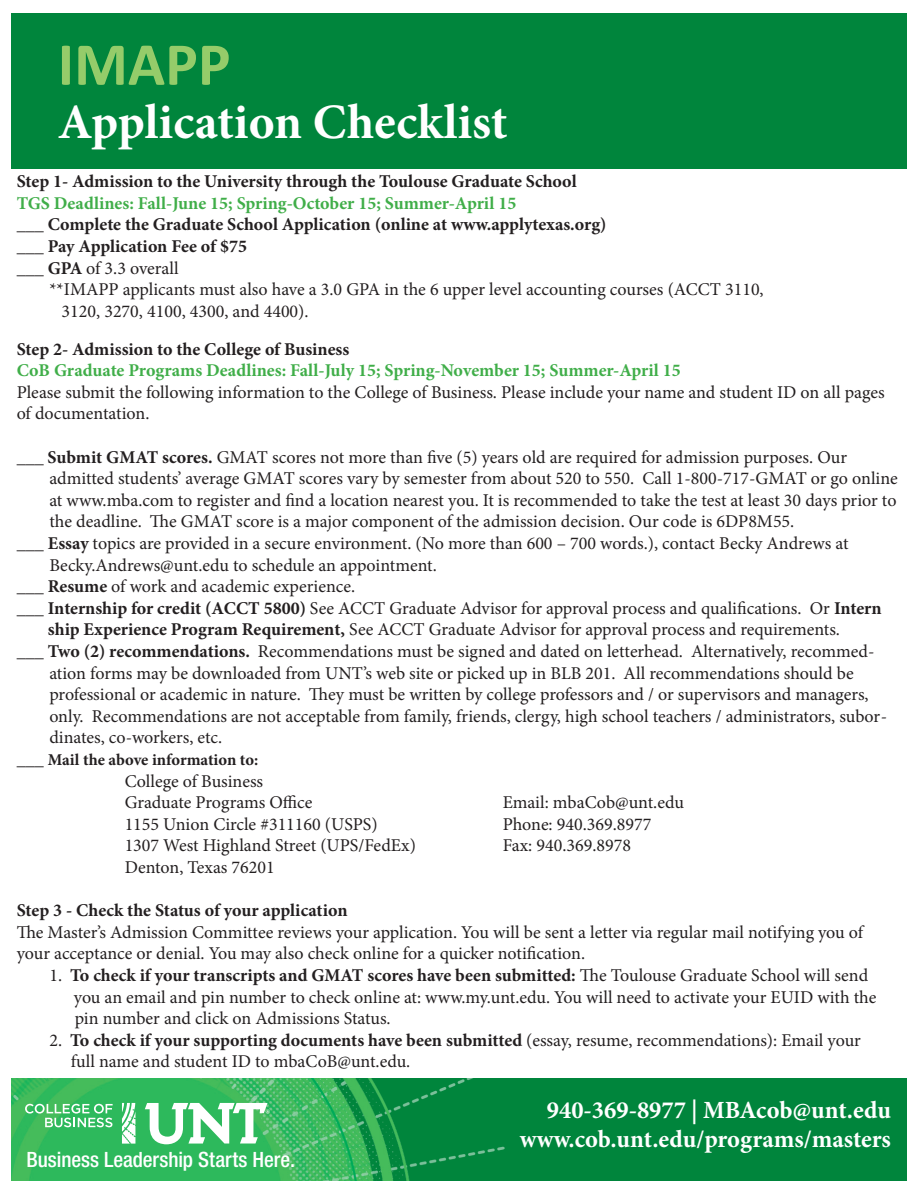
<style>
.page{position:relative;width:918px;height:1188px;background:#fff}
.page>*{position:absolute;margin:0;border:0;box-sizing:border-box;transform-origin:0 0}
.t1{font:700 61.5px "Calibri";color:#95cc6a}
.t2{font:700 49.5px "Minion Pro";color:#fff}
.t3{font:700 24.75px/28.8px "Minion Pro";color:#fff;text-align:right}
.t4{font:500 condensed 21.15px "Helvetica Neue LT Std";letter-spacing:-.005em;color:#fff}
.t5{font:18px/21.6px "Minion Pro";color:#231f20}
.t6{font:700 18px "Minion Pro";color:#231f20}
.t7{font:700 18px "Minion Pro";color:#40ae49}
.t8{font:700 16.5px "Minion Pro";letter-spacing:-.005em;color:#231f20}
.s1{font-weight:400}
.s2{font-weight:700}
.s3{font-weight:400;font-size:18px}
</style>
<div class="page">
<div style="left:11px;top:1078px;width:896px;height:103px;background:#00853c"></div>
<img style="left:11px;top:1078px;width:494px;height:103px">
<div style="left:11px;top:14px;width:896px;height:155px;background:#00853c"></div>
<svg style="left:25px;top:1104px;width:88px;height:23px;background:#6ecd8b"></svg>
<svg style="left:145px;top:1103px;width:125px;height:41px;background:#8fd9a7"></svg>
<svg style="left:122px;top:1103px;width:13px;height:41px"></svg>
<p class="t1" style="left:58px;top:25px;width:174px">IMAPP</p>
<p class="t2" style="left:58px;top:87px;width:451px">Application Checklist</p>
<p class="t6" style="left:17px;top:169px;width:562px">Step 1- Admission to the University through the Toulouse Graduate School</p>
<p class="t7" style="left:17px;top:190px;width:501px">TGS Deadlines: Fall-June 15; Spring-October 15; Summer-April 15</p>
<p class="t6" style="left:17px;top:212px;width:591px"><span class="s1">___</span> Complete the Graduate School Application (online at www.applytexas.org)</p>
<p class="t6" style="left:17px;top:234px;width:232px"><span class="s1">___</span> Pay Application Fee of $75</p>
<p class="t5" style="left:17px;top:257px;width:164px">___ <span class="s2">GPA</span> of 3.3 overall</p>
<p class="t5" style="left:49px;top:279px;width:716px">**IMAPP applicants must also have a 3.0 GPA in the 6 upper level accounting courses (ACCT 3110,</p>
<p class="t5" style="left:62px;top:300px;width:248px">3120, 3270, 4100, 4300, and 4400).</p>
<p class="t6" style="left:17px;top:336px;width:334px">Step 2- Admission to the College of Business</p>
<p class="t7" style="left:17px;top:358px;width:666px">CoB Graduate Programs Deadlines: Fall-July 15; Spring-November 15; Summer-April 15</p>
<p class="t5" style="left:17px;top:381px;width:869px">Please submit the following information to the College of Business. Please include your name and student ID on all pages of documentation.</p>
<p class="t5" style="left:49px;top:446px;width:850px;text-indent:-33px">___ <span class="s2">Submit GMAT scores.</span> GMAT scores not more than five (5) years old are required for admission purposes. Our admitted students’ average GMAT scores vary by semester from about 520 to 550. Call 1-800-717-GMAT or go online at www.mba.com to register and find a location nearest you. It is recommended to take the test at least 30 days prior to the deadline. The GMAT score is a major component of the admission decision. Our code is 6DP8M55.</p>
<p class="t5" style="left:17px;top:532px;width:833px">___ <span class="s2">Essay</span> topics are provided in a secure environment. (No more than 600 – 700 words.), contact Becky Andrews at</p>
<p class="t5" style="left:49px;top:554px;width:389px">Becky.Andrews@unt.edu to schedule an appointment.</p>
<p class="t5" style="left:17px;top:576px;width:340px">___ <span class="s2">Resume</span> of work and academic experience.</p>
<p class="t5" style="left:17px;top:597px;width:867px">___ <span class="s2">Internship for credit (ACCT 5800)</span> See ACCT Graduate Advisor for approval process and qualifications. Or <span class="s2">Intern</span></p>
<p class="t5" style="left:48px;top:619px;width:794px"><span class="s2">ship Experience Program Requirement,</span> See ACCT Graduate Advisor for approval process and requirements.</p>
<p class="t5" style="left:17px;top:640px;width:859px">___ <span class="s2">Two (2) recommendations.</span> Recommendations must be signed and dated on letterhead. Alternatively, recommed-</p>
<p class="t5" style="left:49px;top:662px;width:821px">ation forms may be downloaded from UNT’s web site or picked up in BLB 201. All recommendations should be professional or academic in nature. They must be written by college professors and / or supervisors and managers,</p>
<p class="t5" style="left:49px;top:705px;width:839px">only. Recommendations are not acceptable from family, friends, clergy, high school teachers / administrators, subor&shy;dinates, co-workers, etc.</p>
<p class="t8" style="left:17px;top:748px;width:243px"><span class="s3">___</span> Mail the above information to:</p>
<p class="t5" style="left:125px;top:770px;width:140px">College of Business</p>
<p class="t5" style="left:125px;top:792px;width:189px">Graduate Programs Office</p>
<p class="t5" style="left:503px;top:792px;width:183px">Email: mbaCob@unt.edu</p>
<p class="t5" style="left:125px;top:813px;width:254px">1155 Union Circle #311160 (USPS)</p>
<p class="t5" style="left:503px;top:813px;width:150px">Phone: 940.369.8977</p>
<p class="t5" style="left:125px;top:835px;width:293px">1307 West Highland Street (UPS/FedEx)</p>
<p class="t5" style="left:503px;top:835px;width:130px">Fax: 940.369.8978</p>
<p class="t5" style="left:125px;top:856px;width:152px">Denton, Texas 76201</p>
<p class="t6" style="left:17px;top:898px;width:332px">Step 3 - Check the Status of your application</p>
<p class="t5" style="left:17px;top:921px;width:848px">The Master’s Admission Committee reviews your application. You will be sent a letter via regular mail notifying you of your acceptance or denial. You may also check online for a quicker notification.</p>
<p class="t5" style="left:74px;top:964px;width:804px;text-indent:-25px">1. <span class="s2">To check if your transcripts and GMAT scores have been submitted:</span> The Toulouse Graduate School will send you an email and pin number to check online at: www.my.unt.edu. You will need to activate your EUID with the pin number and click on Admissions Status.</p>
<p class="t5" style="left:71px;top:1029px;width:792px;text-indent:-21px">2. <span class="s2">To check if your supporting documents have been submitted</span> (essay, resume, recommendations): Email your full name and student ID to mbaCoB@unt.edu.</p>
<p class="t3" style="left:520px;top:1096px;width:373px">940-369-8977 | MBAcob@unt.edu www.cob.unt.edu/programs/masters</p>
<p class="t4" style="left:27px;top:1147px;width:270px">Business Leadership Starts Here.</p>
</div>
